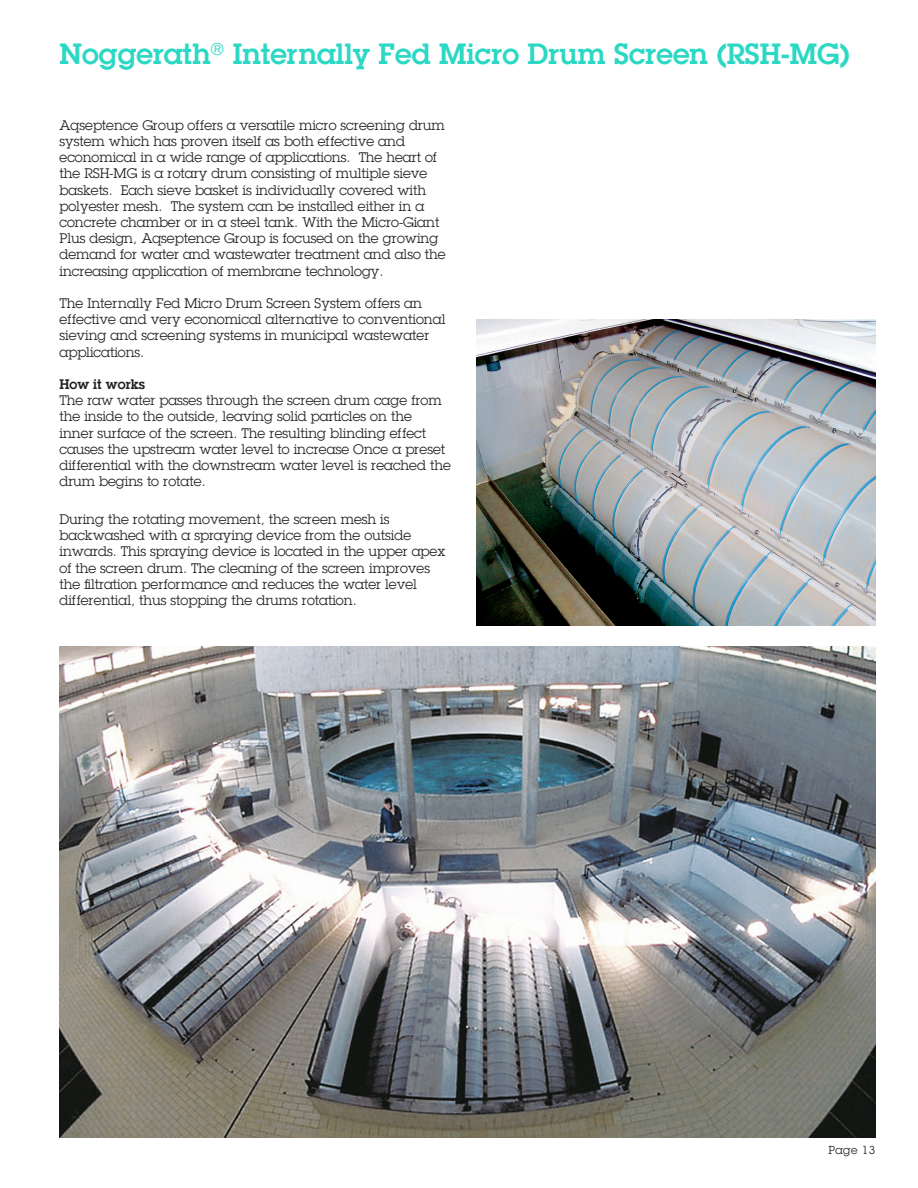
<style>
.page{position:relative;width:918px;height:1188px;background:#fff}
.page>*{position:absolute;margin:0;border:0;box-sizing:border-box;transform-origin:0 0}
.AQ_Heading_GREEN{font:600 28.5px "Lubalin Graph Std";color:#2bd8c4}
.AQ_Body_-_BLACK{font:13.5px/16.2px "Lubalin Graph Std";color:#231f20}
.AQ_Body_-_BLACK-2{font:600 13.5px "Lubalin Graph Std";color:#231f20}
.t1{font:11.25px "Lubalin Graph Std";letter-spacing:.04em;color:#231f20}
</style>
<div class="page">
<img style="left:476px;top:320px;width:399px;height:305px">
<img style="left:60px;top:647px;width:815px;height:491px">
<p class="AQ_Heading_GREEN" style="left:60px;top:35px;width:792px">Noggerath<sup>®</sup> Internally Fed Micro Drum Screen (RSH-MG)</p>
<p class="AQ_Body_-_BLACK" style="left:60px;top:117px;width:388px">Aqseptence Group offers a versatile micro screening drum system which has proven itself as both effective and economical in a wide range of applications. The heart of the RSH-MG is a rotary drum consisting of multiple sieve baskets. Each sieve basket is individually covered with polyester mesh. The system can be installed either in a concrete chamber or in a steel tank. With the Micro-Giant Plus design, Aqseptence Group is focused on the growing demand for water and wastewater treatment and also the increasing application of membrane technology.</p>
<p class="AQ_Body_-_BLACK" style="left:60px;top:295px;width:388px">The Internally Fed Micro Drum Screen System offers an effective and very economical alternative to conventional sieving and screening systems in municipal wastewater applications.</p>
<p class="AQ_Body_-_BLACK-2" style="left:60px;top:375px;width:87px">How it works</p>
<p class="AQ_Body_-_BLACK" style="left:60px;top:392px;width:393px">The raw water passes through the screen drum cage from the inside to the outside, leaving solid particles on the<br>inner surface of the screen. The resulting blinding effect causes the upstream water level to increase Once a preset differential with the downstream water level is reached the drum begins to rotate.</p>
<p class="AQ_Body_-_BLACK" style="left:60px;top:511px;width:387px">During the rotating movement, the screen mesh is backwashed with a spraying device from the outside inwards. This spraying device is located in the upper apex of the screen drum. The cleaning of the screen improves the filtration performance and reduces the water level differential, thus stopping the drums rotation.</p>
<p class="t1" style="left:828px;top:1143px;width:49px">Page 13</p>
</div>
